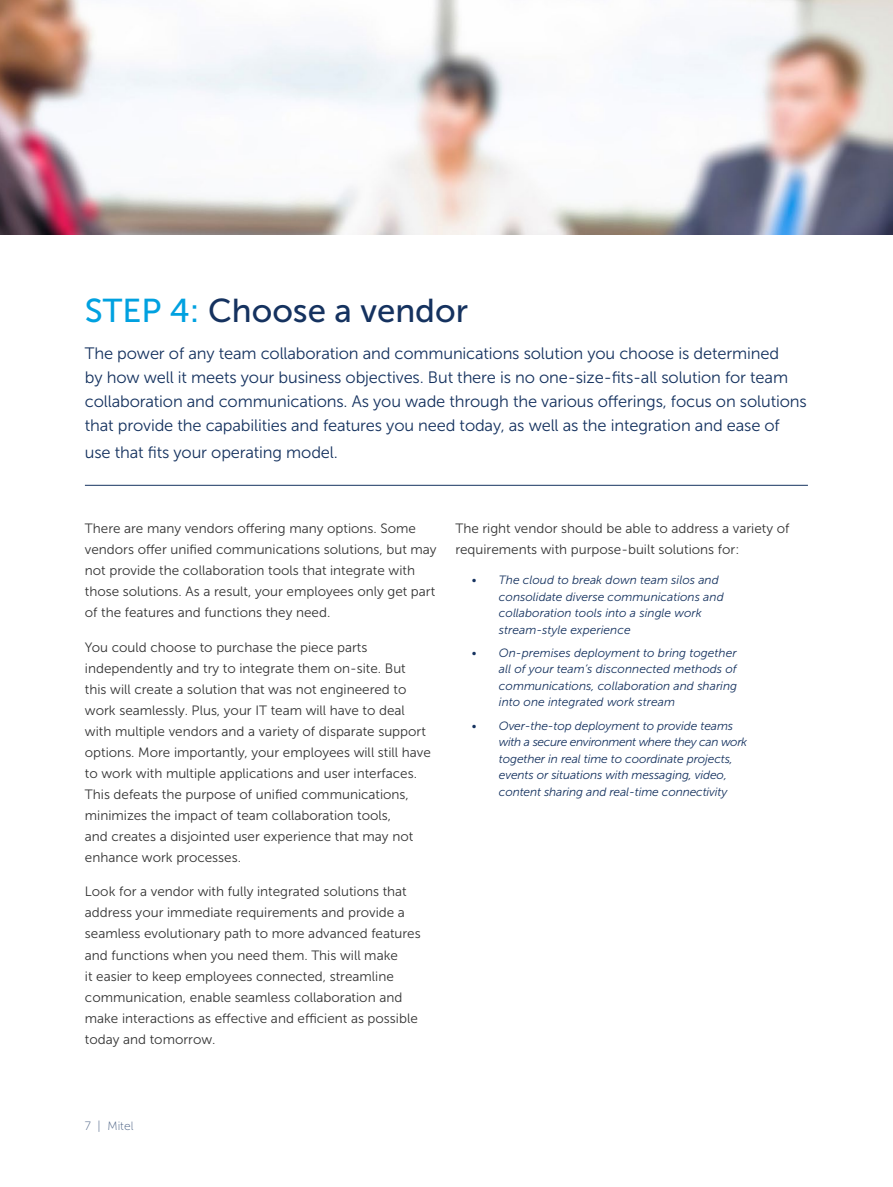
<style>
.page{position:relative;width:893px;height:1187px;background:#fff}
.page>*{position:absolute;margin:0;border:0;box-sizing:border-box;transform-origin:0 0}
.t1{font:33px "Museo Sans 500";color:#15325f}
.t2{font:16.5px/24px "Museo Sans 300";letter-spacing:-.01em;color:#15325f}
.t3{font:13.5px/21px "Museo Sans 300";color:#333}
.t4{font:italic 12px/16.5px "Museo Sans 300";letter-spacing:-.01em;color:#15325f}
.t5{font:12px "Museo Sans 100";color:#445b7f}
.s1{color:#00a1e0}
</style>
<div class="page">
<img style="left:0;top:0;width:893px;height:234px">
<hr style="left:85px;top:485px;width:723px;height:1px;background:#15325f">
<h1 class="t1" style="left:85px;top:292px;width:385px"><span class="s1">STEP 4:</span> Choose a vendor</h1>
<p class="t2" style="left:85px;top:341px;width:723px">The power of any team collaboration and communications solution you choose is determined<br>by how well it meets your business objectives. But there is no one-size-fits-all solution for team collaboration and communications. As you wade through the various offerings, focus on solutions that provide the capabilities and features you need today, as well as the integration and ease of</p>
<p class="t2" style="left:85px;top:440px;width:254px">use that fits your operating model.</p>
<p class="t3" style="left:85px;top:518px;width:353px">There are many vendors offering many options. Some vendors offer unified communications solutions, but may not provide the collaboration tools that integrate with those solutions. As a result, your employees only get part of the features and functions they need.</p>
<p class="t3" style="left:85px;top:636px;width:347px">You could choose to purchase the piece parts independently and try to integrate them on-site. But<br>this will create a solution that was not engineered to work seamlessly. Plus, your IT team will have to deal with multiple vendors and a variety of disparate support options. More importantly, your employees will still have to work with multiple applications and user interfaces.<br>This defeats the purpose of unified communications, minimizes the impact of team collaboration tools,<br>and creates a disjointed user experience that may not enhance work processes.</p>
<p class="t3" style="left:85px;top:881px;width:337px">Look for a vendor with fully integrated solutions that address your immediate requirements and provide a seamless evolutionary path to more advanced features and functions when you need them. This will make<br>it easier to keep employees connected, streamline communication, enable seamless collaboration and make interactions as effective and efficient as possible today and tomorrow.</p>
<p class="t3" style="left:455px;top:518px;width:335px">The right vendor should be able to address a variety of requirements with purpose-built solutions for:</p>
<p class="t4" style="left:499px;top:572px;width:226px;text-indent:-27px">• The cloud to break down team silos and consolidate diverse communications and collaboration tools into a single work stream-style experience</p>
<p class="t4" style="left:499px;top:644px;width:240px;text-align:justify;text-indent:-27px">• On-premises deployment to bring together all of your team’s disconnected methods of communications, collaboration and sharing into one integrated work stream</p>
<p class="t4" style="left:499px;top:717px;width:250px;text-indent:-27px">• Over-the-top deployment to provide teams with a secure environment where they can work together in real time to coordinate projects, events or situations with messaging, video, content sharing and real-time connectivity</p>
<p class="t5" style="left:85px;top:1119px;width:50px">7 | Mitel</p>
</div>
